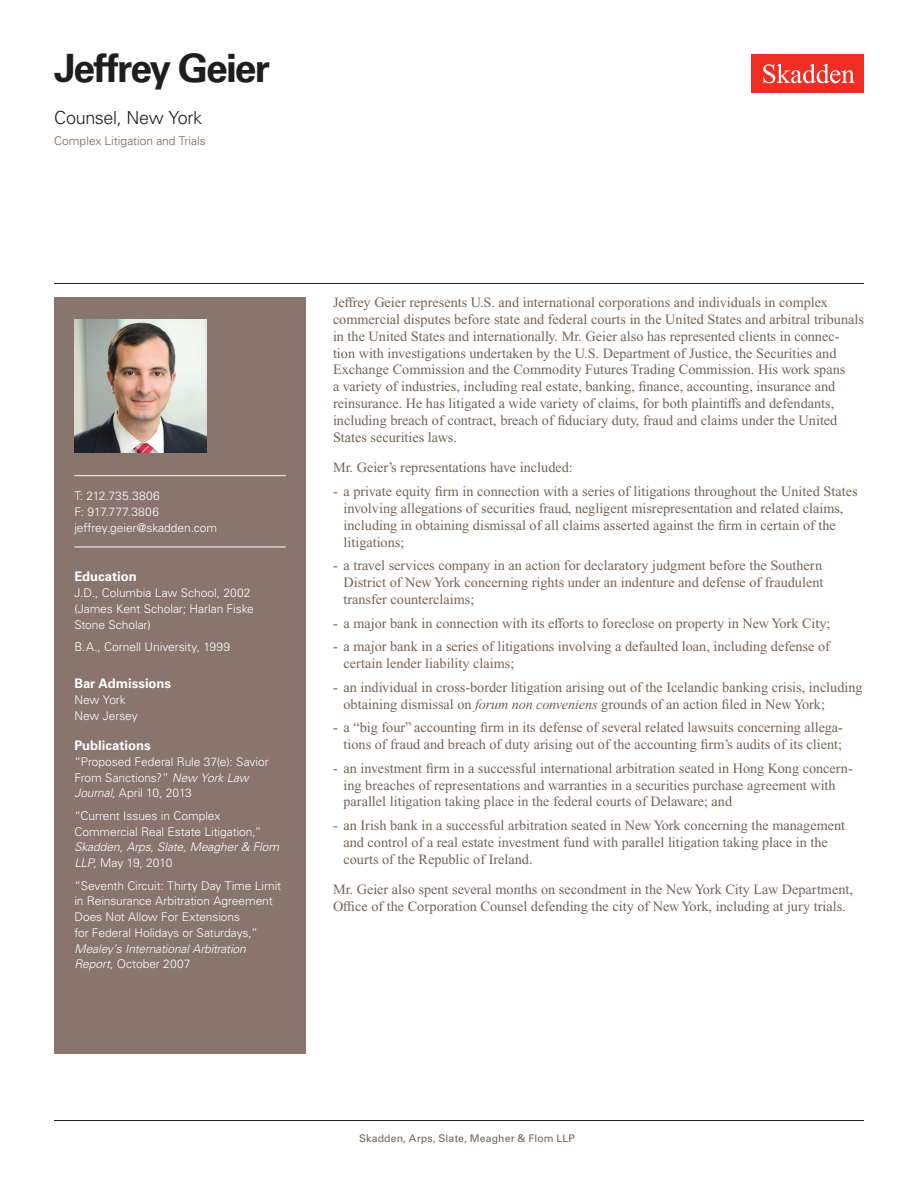
<style>
.page{position:relative;width:918px;height:1188px;background:#fff}
.page>*{position:absolute;margin:0;border:0;box-sizing:border-box;transform-origin:0 0}
.Name{font:700 39px "Univers LT Std";letter-spacing:-.05em;color:#1e1e1d}
.Title_and_Office{font:300 18px "Univers LT Std";letter-spacing:-.02em;color:#1e1e1d}
.Main_Body{font:14.25px/16.8px "Times New Roman PS Std";color:#726458}
.Bar_Admission_Educat{font:700 13.2px "Univers LT Std";letter-spacing:-.005em;color:#fff}
.Sidebar_text{font:300 12px/15.8px "Univers LT Std";letter-spacing:-.005em;color:#fff}
.Practice{font:300 12px "Univers LT Std";color:#726458}
.Email{font:300 12px "Univers LT Std";letter-spacing:-.005em;color:#fff}
.Sidebar_text_no_para{font:300 12px "Univers LT Std";letter-spacing:-.005em;color:#fff}
.Phone_Number{font:300 12px "Univers LT Std";letter-spacing:.015em;color:#fff}
.Fax_Number{font:300 12px "Univers LT Std";letter-spacing:.015em;color:#fff}
.Folio{font:10.5px "Univers LT Std";letter-spacing:.01em;color:#726458}
.s1{font-style:italic}
.s2{font-weight:700;color:#fff}
</style>
<div class="page">
<div style="left:752px;top:54px;width:112px;height:39px;background:#ee2e22"></div>
<svg style="left:763px;top:64px;width:92px;height:19px"></svg>
<div style="left:54px;top:297px;width:252px;height:756px;background:#87756e"></div>
<hr style="left:74px;top:475px;width:212px;height:1px;background:#fff">
<hr style="left:74px;top:547px;width:212px;height:1px;background:#fff">
<img style="left:74px;top:320px;width:132px;height:132px">
<hr style="left:54px;top:1120px;width:810px;height:1px;background:#1e1e1d">
<hr style="left:54px;top:283px;width:810px;height:1px;background:#1e1e1d">
<h1 class="Name" style="left:54px;top:46px;width:217px">Jeffrey Geier</h1>
<h2 class="Title_and_Office" style="left:54px;top:107px;width:150px">Counsel, New York</h2>
<h3 class="Practice" style="left:54px;top:134px;width:153px">Complex Litigation and Trials</h3>
<p class="Phone_Number" style="left:74px;top:489px;width:87px">T: 212.735.3806</p>
<p class="Fax_Number" style="left:74px;top:504px;width:86px">F: 917.777.3806</p>
<p class="Email" style="left:74px;top:520px;width:144px">jeffrey.geier@skadden.com</p>
<p class="Bar_Admission_Educat" style="left:74px;top:569px;width:64px">Education</p>
<p class="Sidebar_text" style="left:74px;top:585px;width:181px">J.D., Columbia Law School, 2002 (James Kent Scholar; Harlan Fiske<br>Stone Scholar)</p>
<p class="Sidebar_text" style="left:74px;top:639px;width:157px">B.A., Cornell University, 1999</p>
<p class="Bar_Admission_Educat" style="left:74px;top:676px;width:98px">Bar Admissions</p>
<p class="Sidebar_text_no_para" style="left:74px;top:693px;width:53px">New York</p>
<p class="Sidebar_text_no_para" style="left:74px;top:708px;width:65px">New Jersey</p>
<p class="Bar_Admission_Educat" style="left:74px;top:738px;width:78px">Publications</p>
<p class="Sidebar_text" style="left:74px;top:754px;width:196px">“Proposed Federal Rule 37(e): Savior<br>From Sanctions?” <span class="s1">New York Law<br>Journal</span>, April 10, 2013</p>
<p class="Sidebar_text" style="left:74px;top:808px;width:206px">“Current Issues in Complex<br>Commercial Real Estate Litigation,”<br><span class="s1">Skadden, Arps, Slate, Meagher &amp; Flom<br>LLP</span>, May 19, 2010</p>
<p class="Sidebar_text" style="left:74px;top:878px;width:208px">“Seventh Circuit: Thirty Day Time Limit in Reinsurance Arbitration Agreement Does Not Allow For Extensions<br>for Federal Holidays or Saturdays,” <span class="s1">Mealey’s International Arbitration Report</span>, October 2007</p>
<p class="Main_Body" style="left:333px;top:294px;width:533px">Jeffrey Geier represents U.S. and international corporations and individuals in complex commercial disputes before state and federal courts in the United States and arbitral tribunals in the United States and internationally. Mr. Geier also has represented clients in connec&shy;tion with investigations undertaken by the U.S. Department of Justice, the Securities and Exchange Commission and the Commodity Futures Trading Commission. His work spans<br>a variety of industries, including real estate, banking, finance, accounting, insurance and reinsurance. He has litigated a wide variety of claims, for both plaintiffs and defendants, including breach of contract, breach of fiduciary duty, fraud and claims under the United States securities laws.</p>
<p class="Main_Body" style="left:333px;top:459px;width:241px">Mr. Geier’s representations have included:</p>
<p class="Main_Body" style="left:344px;top:483px;width:516px;text-indent:-10px">- a private equity firm in connection with a series of litigations throughout the United States involving allegations of securities fraud, negligent misrepresentation and related claims, including in obtaining dismissal of all claims asserted against the firm in certain of the litigations;</p>
<p class="Main_Body" style="left:344px;top:557px;width:481px;text-align:justify;text-indent:-10px">- a travel services company in an action for declaratory judgment before the Southern District of New York concerning rights under an indenture and defense of fraudulent transfer counterclaims;</p>
<p class="Main_Body" style="left:333px;top:614px;width:499px">- a major bank in connection with its efforts to foreclose on property in New York City;</p>
<p class="Main_Body" style="left:344px;top:638px;width:488px;text-indent:-10px">- a major bank in a series of litigations involving a defaulted loan, including defense of certain lender liability claims;</p>
<p class="Main_Body" style="left:344px;top:679px;width:521px;text-indent:-10px">- an individual in cross-border litigation arising out of the Icelandic banking crisis, including obtaining dismissal on <span class="s1">forum non conveniens</span> grounds of an action filed in New York;</p>
<p class="Main_Body" style="left:333px;top:719px;width:511px;text-align:right">- a “big four” accounting firm in its defense of several related lawsuits concerning allega&shy;tions of fraud and breach of duty arising out of the accounting firm’s audits of its client;</p>
<p class="Main_Body" style="left:344px;top:760px;width:511px;text-indent:-10px">- an investment firm in a successful international arbitration seated in Hong Kong concern&shy;ing breaches of representations and warranties in a securities purchase agreement with parallel litigation taking place in the federal courts of Delaware; and</p>
<p class="Main_Body" style="left:344px;top:817px;width:503px;text-indent:-10px">- an Irish bank in a successful arbitration seated in New York concerning the management and control of a real estate investment fund with parallel litigation taking place in the courts of the Republic of Ireland.</p>
<p class="Main_Body" style="left:333px;top:881px;width:522px">Mr. Geier also spent several months on secondment in the New York City Law Department,<br>Office of the Corporation Counsel defending the city of New York, including at jury trials.</p>
<p class="Folio" style="left:343px;top:1132px;width:233px"><span class="s2">1</span> Skadden, Arps, Slate, Meagher &amp; Flom LLP</p>
</div>
